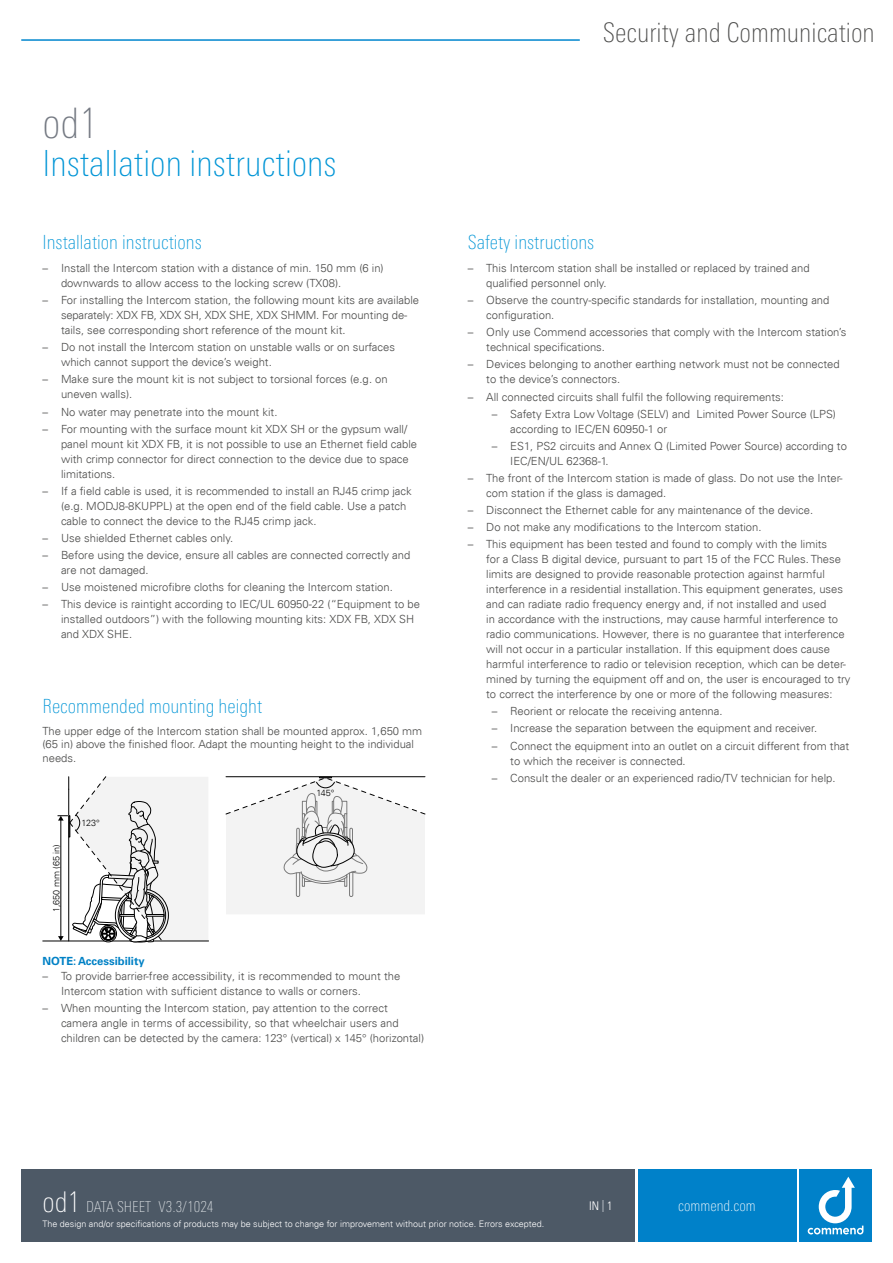
<style>
.page{position:relative;width:893px;height:1263px;background:#fff}
.page>*{position:absolute;margin:0;border:0;box-sizing:border-box;transform-origin:0 0}
.t1{font:100 condensed 42px "Univers Next Pro";color:#757a83}
.t2{font:100 condensed 36px "Univers Next Pro";color:#0095d6}
.t3{font:100 condensed 27px "Univers Next Pro";color:#4a4a49}
.t4{font:100 condensed 19.5px "Univers Next Pro";color:#0095d6}
.t5{font:100 condensed 15px "Univers Next Pro";color:#e0e4e7}
.t6{font:100 condensed 15px "Univers Next Pro";color:#fff}
.t7{font:12px "Univers Com 47 Light Cond";color:#fff}
.t8{font:300 11.25px/15px "Univers Com 45";color:#4a4a49}
.t9{font:700 11.25px "Univers Com 65";color:#0081c5}
.t10{font:300 9px "Univers Com 45";color:#fff}
.t11{font:300 9px "Univers Com 45";color:#000}
.s1{font-size:28.5px;color:#fff}
.s2{color:#e0e4e7}
</style>
<div class="page">
<hr style="left:21px;top:39px;width:559px;height:2px;background:#0086ce">
<div style="left:799px;top:1169px;width:73px;height:73px;background:#0081c9"></div>
<div style="left:638px;top:1169px;width:158px;height:73px;background:#0081c9"></div>
<svg style="left:808px;top:1177px;width:55px;height:57px"></svg>
<div style="left:21px;top:1169px;width:614px;height:73px;background:#4d5966"></div>
<svg style="left:225px;top:776px;width:201px;height:138px"></svg>
<hr style="left:43px;top:941px;width:166px;height:1px;background:#000">
<svg style="left:58px;top:776px;width:150px;height:166px"></svg>
<h1 class="t1" style="left:43px;top:99px;width:57px">od1</h1>
<h2 class="t2" style="left:43px;top:143px;width:296px">Installation instructions</h2>
<h3 class="t4" style="left:43px;top:231px;width:161px">Installation instructions</h3>
<p class="t8" style="left:61px;top:260px;width:324px;text-indent:-18px">– Install the Intercom station with a distance of min. 150 mm (6 in) downwards to allow access to the locking screw (TX08).</p>
<p class="t8" style="left:61px;top:293px;width:360px;text-indent:-18px">– For installing the Intercom station, the following mount kits are available separately: XDX FB, XDX SH, XDX SHE, XDX SHMM. For mounting de&shy;tails, see corresponding short reference of the mount kit.</p>
<p class="t8" style="left:61px;top:340px;width:336px;text-indent:-18px">– Do not install the Intercom station on unstable walls or on surfaces which cannot support the device’s weight.</p>
<p class="t8" style="left:61px;top:372px;width:328px;text-indent:-18px">– Make sure the mount kit is not subject to torsional forces (e.g. on uneven walls).</p>
<p class="t8" style="left:43px;top:404px;width:236px">– No water may penetrate into the mount kit.</p>
<p class="t8" style="left:61px;top:421px;width:358px;text-indent:-18px">– For mounting with the surface mount kit XDX SH or the gypsum wall/ panel mount kit XDX FB, it is not possible to use an Ethernet field cable with crimp connector for direct connection to the device due to space limitations.</p>
<p class="t8" style="left:61px;top:483px;width:352px;text-indent:-18px">– If a field cable is used, it is recommended to install an RJ45 crimp jack (e.g. MODJ8-8KUPPL) at the open end of the field cable. Use a patch cable to connect the device to the RJ45 crimp jack.</p>
<p class="t8" style="left:43px;top:530px;width:192px">– Use shielded Ethernet cables only.</p>
<p class="t8" style="left:61px;top:547px;width:351px;text-indent:-18px">– Before using the device, ensure all cables are connected correctly and are not damaged.</p>
<p class="t8" style="left:43px;top:580px;width:352px">– Use moistened microfibre cloths for cleaning the Intercom station.</p>
<p class="t8" style="left:61px;top:597px;width:361px;text-indent:-18px">– This device is raintight according to IEC/UL 60950-22 (“Equipment to be installed outdoors”) with the following mounting kits: XDX FB, XDX SH and XDX SHE.</p>
<h3 class="t4" style="left:43px;top:695px;width:221px">Recommended mounting height</h3>
<p class="t8" style="left:43px;top:724px;width:381px;line-height:13.5px">The upper edge of the Intercom station shall be mounted approx. 1,650 mm (65 in) above the finished floor. Adapt the mounting height to the individual needs.</p>
<p class="t11" style="left:51px;top:912px;width:70px;rotate:-90deg">1,650 mm (65 in)</p>
<p class="t11" style="left:81px;top:817px;width:20px">123°</p>
<p class="t11" style="left:316px;top:787px;width:20px">145°</p>
<p class="t9" style="left:43px;top:954px;width:104px">NOTE: Accessibility</p>
<p class="t8" style="left:61px;top:969px;width:341px;text-indent:-18px">– To provide barrier-free accessibility, it is recommended to mount the<br>Intercom station with sufficient distance to walls or corners.</p>
<p class="t8" style="left:61px;top:1001px;width:365px;text-indent:-18px">– When mounting the Intercom station, pay attention to the correct camera angle in terms of accessibility, so that wheelchair users and children can be detected by the camera: 123° (vertical) x 145° (horizontal)</p>
<h3 class="t3" style="left:603px;top:17px;width:274px">Security and Communication</h3>
<h3 class="t4" style="left:468px;top:231px;width:128px">Safety instructions</h3>
<p class="t8" style="left:486px;top:260px;width:325px;text-indent:-18px">– This Intercom station shall be installed or replaced by trained and qualified personnel only.</p>
<p class="t8" style="left:486px;top:293px;width:345px;text-indent:-18px">– Observe the country-specific standards for installation, mounting and configuration.</p>
<p class="t8" style="left:486px;top:325px;width:362px;text-indent:-18px">– Only use Commend accessories that comply with the Intercom station’s technical specifications.</p>
<p class="t8" style="left:486px;top:357px;width:355px;text-indent:-18px">– Devices belonging to another earthing network must not be connected to the device’s connectors.</p>
<p class="t8" style="left:468px;top:389px;width:318px">– All connected circuits shall fulfil the following requirements:</p>
<p class="t8" style="left:510px;top:406px;width:327px;text-indent:-18px">– Safety Extra Low Voltage (SELV) and Limited Power Source (LPS) according to IEC/EN 60950-1 or</p>
<p class="t8" style="left:510px;top:438px;width:338px;text-indent:-18px">– ES1, PS2 circuits and Annex Q (Limited Power Source) according to<br>IEC/EN/UL 62368-1.</p>
<p class="t8" style="left:486px;top:470px;width:358px;text-indent:-18px">– The front of the Intercom station is made of glass. Do not use the Inter&shy;com station if the glass is damaged.</p>
<p class="t8" style="left:468px;top:502px;width:347px">– Disconnect the Ethernet cable for any maintenance of the device.</p>
<p class="t8" style="left:468px;top:520px;width:295px">– Do not make any modifications to the Intercom station.</p>
<p class="t8" style="left:486px;top:537px;width:366px;text-indent:-18px">– This equipment has been tested and found to comply with the limits<br>for a Class B digital device, pursuant to part 15 of the FCC Rules. These limits are designed to provide reasonable protection against harmful interference in a residential installation. This equipment generates, uses and can radiate radio frequency energy and, if not installed and used<br>in accordance with the instructions, may cause harmful interference to radio communications. However, there is no guarantee that interference will not occur in a particular installation. If this equipment does cause harmful interference to radio or television reception, which can be deter&shy;mined by turning the equipment off and on, the user is encouraged to try to correct the interference by one or more of the following measures:</p>
<p class="t8" style="left:492px;top:704px;width:232px">– Reorient or relocate the receiving antenna.</p>
<p class="t8" style="left:492px;top:721px;width:327px">– Increase the separation between the equipment and receiver.</p>
<p class="t8" style="left:510px;top:738px;width:341px;text-indent:-18px">– Connect the equipment into an outlet on a circuit different from that to which the receiver is connected.</p>
<p class="t8" style="left:492px;top:770px;width:345px">– Consult the dealer or an experienced radio/TV technician for help.</p>
<h3 class="t5" style="left:43px;top:1198px;width:173px"><span class="s1">od1</span> DATA SHEET V3.3/1024</h3>
<p class="t7" style="left:589px;top:1198px;width:25px">IN <span class="s2">|</span> 1</p>
<p class="t10" style="left:43px;top:1218px;width:503px">The design and/or specifications of products may be subject to change for improvement without prior notice. Errors excepted.</p>
<h3 class="t6" style="left:678px;top:1197px;width:79px">commend.com</h3>
</div>
